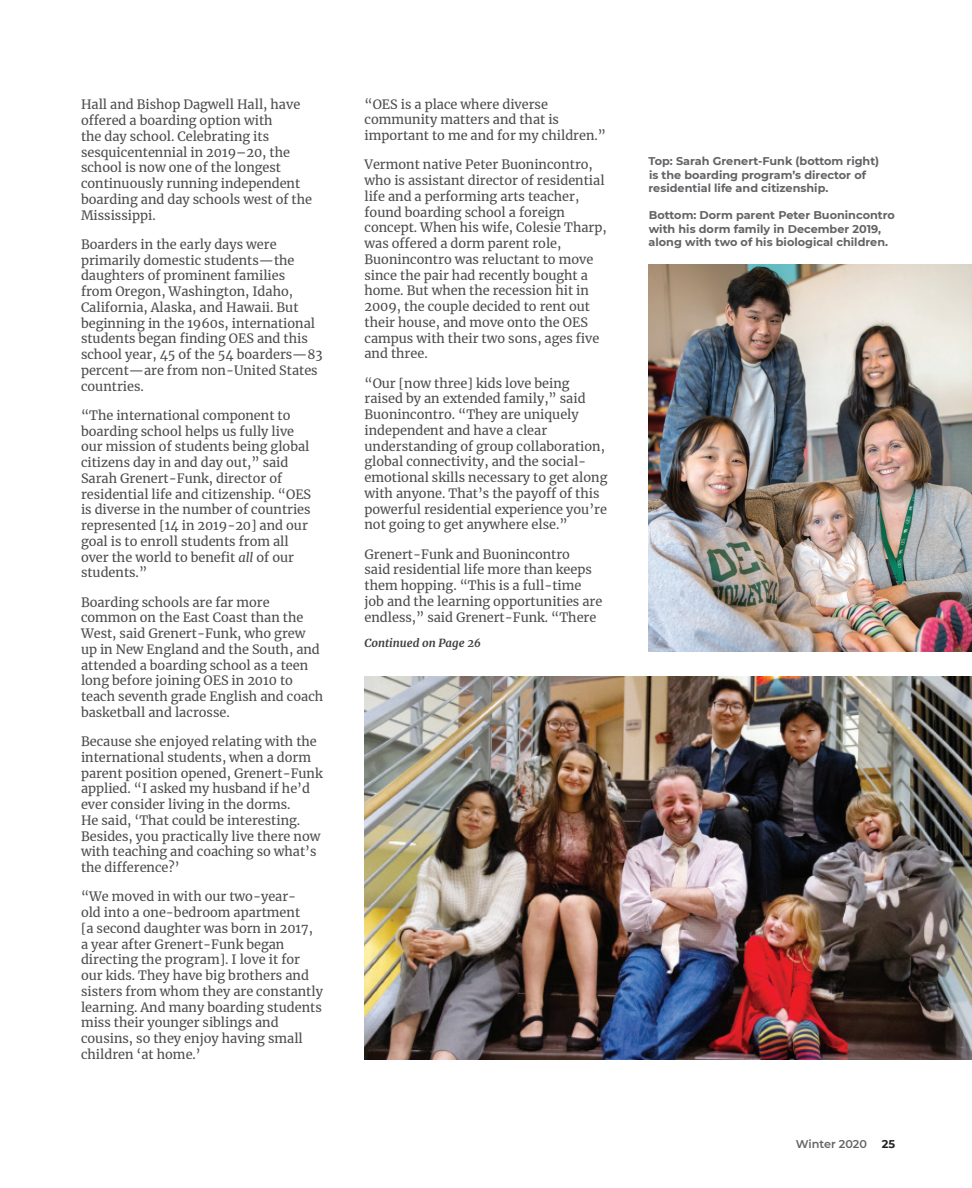
<style>
.page{position:relative;width:972px;height:1188px;background:#fff}
.page>*{position:absolute;margin:0;border:0;box-sizing:border-box;transform-origin:0 0}
.t1{font:12.75px/15.8px "Merriweather";color:#4b4c4d}
.t2{font:700 11.25px/13.5px "Montserrat";color:#636366}
.t3{font:italic 700 11.25px "Merriweather";color:#3e3e3f}
.Footers{font:600 11.25px "Montserrat";letter-spacing:-.005em;color:#636366}
.t4{font:700 11.25px "Montserrat";color:#231f20}
.s1{font-style:italic}
</style>
<div class="page">
<img style="left:364px;top:676px;width:608px;height:383px">
<img style="left:648px;top:265px;width:324px;height:386px">
<p class="t1" style="left:81px;top:96px;width:233px">Hall and Bishop Dagwell Hall, have offered a boarding option with<br>the day school. Celebrating its sesquicentennial in 2019–20, the school is now one of the longest continuously running independent boarding and day schools west of the<br>Mississippi.</p>
<p class="t1" style="left:81px;top:236px;width:243px">Boarders in the early days were primarily domestic students—the daughters of prominent families<br>from Oregon, Washington, Idaho,<br>California, Alaska, and Hawaii. But beginning in the 1960s, international students began finding OES and this school year, 45 of the 54 boarders—83 percent—are from non-United States countries.</p>
<p class="t1" style="left:81px;top:407px;width:232px">“The international component to boarding school helps us fully live our mission of students being global citizens day in and day out,” said Sarah Grenert-Funk, director of residential life and citizenship. “OES is diverse in the number of countries represented [14 in 2019-20] and our goal is to enroll students from all over the world to benefit <span class="s1">all</span> of our students.”</p>
<p class="t1" style="left:81px;top:594px;width:244px">Boarding schools are far more common on the East Coast than the<br>West, said Grenert-Funk, who grew up in New England and the South, and attended a boarding school as a teen long before joining OES in 2010 to teach seventh grade English and coach basketball and lacrosse.</p>
<p class="t1" style="left:81px;top:733px;width:243px">Because she enjoyed relating with the international students, when a dorm parent position opened, Grenert-Funk applied. “I asked my husband if he’d ever consider living in the dorms.<br>He said, ‘That could be interesting.<br>Besides, you practically live there now with teaching and coaching so what’s the difference?’</p>
<p class="t1" style="left:81px;top:888px;width:244px">“We moved in with our two-year-<br>old into a one-bedroom apartment<br>[a second daughter was born in 2017, a year after Grenert-Funk began directing the program]. I love it for our kids. They have big brothers and sisters from whom they are constantly learning. And many boarding students miss their younger siblings and cousins, so they enjoy having small children ‘at home.’</p>
<p class="t1" style="left:364px;top:96px;width:243px">“OES is a place where diverse community matters and that is important to me and for my children.”</p>
<p class="t1" style="left:364px;top:157px;width:244px">Vermont native Peter Buonincontro, who is assistant director of residential life and a performing arts teacher, found boarding school a foreign concept. When his wife, Colesie Tharp, was offered a dorm parent role, Buonincontro was reluctant to move since the pair had recently bought a home. But when the recession hit in 2009, the couple decided to rent out their house, and move onto the OES campus with their two sons, ages five and three.</p>
<p class="t1" style="left:364px;top:375px;width:245px">“Our [now three] kids love being raised by an extended family,” said Buonincontro. “They are uniquely independent and have a clear understanding of group collaboration, global connectivity, and the social&shy;emotional skills necessary to get along with anyone. That’s the payoff of this powerful residential experience you’re not going to get anywhere else.”</p>
<p class="t1" style="left:364px;top:546px;width:239px">Grenert-Funk and Buonincontro<br>said residential life more than keeps them hopping. “This is a full-time job and the learning opportunities are endless,” said Grenert-Funk. “There</p>
<p class="t3" style="left:364px;top:635px;width:118px">Continued on Page 26</p>
<p class="t2" style="left:648px;top:154px;width:232px">Top: Sarah Grenert-Funk (bottom right)</p>
<p class="t2" style="left:649px;top:168px;width:219px">is the boarding program’s director of</p>
<p class="t2" style="left:649px;top:181px;width:181px">residential life and citizenship.</p>
<p class="t2" style="left:649px;top:208px;width:247px">Bottom: Dorm parent Peter Buonincontro</p>
<p class="t2" style="left:649px;top:222px;width:241px">with his dorm family in December 2019, along with two of his biological children.</p>
<p class="Footers" style="left:796px;top:1136px;width:73px">Winter 2020</p>
<p class="t4" style="left:882px;top:1136px;width:15px">25</p>
</div>
